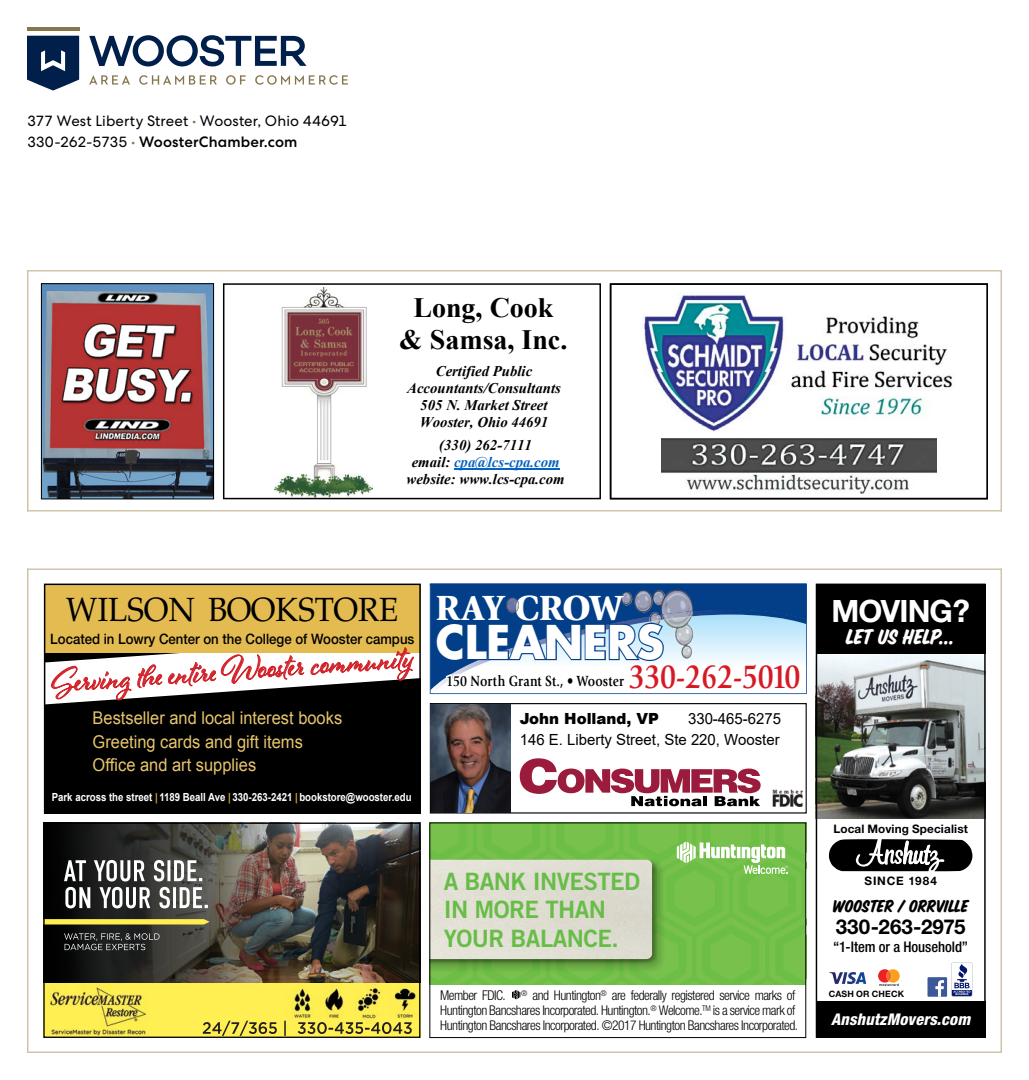
<style>
.page{position:relative;width:1029px;height:1080px;background:#fff}
.page>*{position:absolute;margin:0;border:0;box-sizing:border-box;transform-origin:0 0}
.t1{font:700 45.3px "Futura";letter-spacing:-.005em;color:#fff}
.t2{font:36.75px "Al Fresco";color:#d2232a;scale:.94 1}
.t3{font:900 36.45px "Giovanni";letter-spacing:-.025em;color:#fff}
.t4{font:700 35.25px "Giovanni";letter-spacing:-.02em;color:#d71925;scale:.81 1}
.t5{font:33.6px "Palatino LT Std";color:#000;scale:.94 1}
.t6{font:700 30.75px "Helvetica Neue East A";letter-spacing:-.03em;color:#fff}
.t7{font:700 28.05px/32.1px "Times New Roman";color:#000;text-align:center}
.t8{font:24px/28.7px "Trade Gothic Bold Two";letter-spacing:-.025em;color:#68bd49}
.t9{font:23.4px "Sign Painter House Slant";letter-spacing:-.015em;color:#fff}
.t10{font:700 20.55px "Helvetica Neue East A";letter-spacing:.01em;color:#000}
.t11{font:19.05px "Sign Painter House Slant";letter-spacing:-.01em;color:#000}
.t12{font:17.55px/24px "Arial";color:#e7c56d;scale:.94 1}
.t13{font:italic 800 condensed 16.2px "Helvetica Neue";letter-spacing:.015em;color:#fff}
.t14{font:15.3px/20.7px "Arial";color:#000}
.t15{font:700 15.3px "Giovanni";letter-spacing:.01em;color:#000;scale:.81 1}
.t16{font:15px "Centra No 2";letter-spacing:.005em;color:#000}
.t17{font:500 15px "Centra No 2";letter-spacing:.01em;color:#000}
.t18{font:italic 700 14.7px/17px "Times New Roman";color:#000;text-align:center}
.t19{font:500 condensed 14.7px "Helvetica Neue";letter-spacing:-.005em;color:#000}
.t20{font:500 14.4px "Helvetica Neue";color:#000;scale:.92 1}
.t21{font:13.5px/15px "Helvetica Neue Light Cond H";letter-spacing:-.035em;color:#000}
.t22{font:700 11.7px "Helvetica Neue East A";letter-spacing:.015em;color:#000}
.t23{font:700 11.7px "Helvetica Neue East A";letter-spacing:.07em;color:#000}
.t24{font:700 11.25px "Arial";color:#fff;scale:.86 1}
.t25{font:700 8.85px "Helvetica Neue East A";letter-spacing:.015em;color:#000}
.s1{color:#85764f}
.s2{font-weight:400}
.s3{font-weight:400;color:#85764f}
.s4{color:#0563c1}
.s5{color:#ddb12c}
.s6{font-weight:900}
</style>
<div class="page">
<svg style="left:89px;top:35px;width:218px;height:31px"></svg>
<svg style="left:89px;top:75px;width:41px;height:10px"></svg>
<svg style="left:139px;top:75px;width:78px;height:10px"></svg>
<svg style="left:226px;top:75px;width:20px;height:10px"></svg>
<svg style="left:255px;top:75px;width:93px;height:10px"></svg>
<svg style="left:27px;top:36px;width:52px;height:55px"></svg>
<hr style="left:27px;top:27px;width:52px;height:4px;background:#85764f">
<img style="left:43px;top:285px;width:169px;height:212px">
<div style="left:41px;top:283px;width:173px;height:216px;border:1px solid #000"></div>
<hr style="left:454px;top:468px;width:106px;height:2px;background:#0563c1">
<img style="left:275px;top:288px;width:98px;height:209px">
<div style="left:223px;top:283px;width:378px;height:216px;border:1px solid #000"></div>
<hr style="left:27px;top:510px;width:975px;height:1px;background:#cec4a8">
<hr style="left:27px;top:270px;width:975px;height:1px;background:#cec4a8">
<hr style="left:1001px;top:270px;width:1px;height:241px;background:#cec4a8">
<hr style="left:27px;top:270px;width:1px;height:241px;background:#cec4a8">
<div style="left:816px;top:584px;width:170px;height:70px;background:#000"></div>
<img style="left:818px;top:654px;width:166px;height:164px">
<div style="left:816px;top:1001px;width:170px;height:37px;background:#000"></div>
<svg style="left:951px;top:962px;width:21px;height:35px"></svg>
<div style="left:928px;top:977px;width:19px;height:20px;background:#3b5999"></div>
<svg style="left:935px;top:980px;width:9px;height:17px"></svg>
<svg style="left:829px;top:839px;width:144px;height:32px"></svg>
<svg style="left:829px;top:972px;width:37px;height:12px"></svg>
<svg style="left:878px;top:969px;width:22px;height:17px"></svg>
<div style="left:816px;top:584px;width:170px;height:454px;border:1px solid #000"></div>
<svg style="left:431px;top:825px;width:373px;height:174px;background:#a4cd88"></svg>
<div style="left:429px;top:823px;width:377px;height:215px;border:1px solid #000"></div>
<img style="left:45px;top:825px;width:373px;height:159px">
<img style="left:45px;top:984px;width:373px;height:52px">
<img style="left:45px;top:919px;width:165px;height:6px">
<div style="left:43px;top:823px;width:377px;height:215px;border:1px solid #000"></div>
<svg style="left:430px;top:584px;width:377px;height:110px"></svg>
<svg style="left:520px;top:758px;width:241px;height:48px"></svg>
<div style="left:430px;top:703px;width:377px;height:111px;border:1px solid #000"></div>
<img style="left:431px;top:704px;width:80px;height:109px">
<img style="left:773px;top:790px;width:29px;height:16px">
<div style="left:44px;top:650px;width:377px;height:164px;background:#000"></div>
<div style="left:44px;top:584px;width:377px;height:69px;background:#e3bb51"></div>
<svg style="left:46px;top:647px;width:373px;height:58px"></svg>
<div style="left:44px;top:584px;width:377px;height:230px;border:1px solid #000"></div>
<hr style="left:27px;top:1052px;width:975px;height:1px;background:#cec4a8">
<hr style="left:1001px;top:569px;width:1px;height:484px;background:#cec4a8">
<hr style="left:27px;top:569px;width:975px;height:1px;background:#cec4a8">
<hr style="left:27px;top:569px;width:1px;height:484px;background:#cec4a8">
<img style="left:643px;top:293px;width:310px;height:139px">
<img style="left:662px;top:439px;width:275px;height:54px">
<div style="left:610px;top:283px;width:378px;height:216px;border:2px solid #000"></div>
<p class="t16" style="left:27px;top:112px;width:322px">377 West Liberty Street <span class="s1">•</span> Wooster, Ohio 44691</p>
<p class="t17" style="left:27px;top:133px;width:272px"><span class="s2">330-262-5735</span> <span class="s3">•</span> WoosterChamber.com</p>
<p class="t7" style="left:399px;top:291px;width:170px">Long, Cook &amp; Samsa, Inc.</p>
<p class="t18" style="left:407px;top:362px;width:155px">Certified Public<br>Accountants/Consultants<br>505 N. Market Street<br>Wooster, Ohio 44691</p>
<p class="t18" style="left:406px;top:436px;width:160px">(330) 262-7111<br>email: <span class="s4">cpa@lcs-cpa.com </span>website: www.lcs-cpa.com</p>
<p class="t5" style="left:66px;top:590px;width:355px">WILSON BOOKSTORE</p>
<p class="t20" style="left:50px;top:630px;width:397px">Located in Lowry Center on the College of Wooster campus</p>
<p class="t2" style="left:50px;top:658px;width:388px;rotate:-4deg">Serving the entire Wooster community</p>
<p class="t12" style="left:93px;top:705px;width:267px">Bestseller and local interest books<br>Greeting cards and gift items<br>Office and art supplies</p>
<p class="t24" style="left:52px;top:791px;width:420px">Park across the street <span class="s5">|</span> 1189 Beall Ave <span class="s5">|</span> 330-263-2421 <span class="s5">|</span> bookstore@wooster.edu</p>
<p class="t3" style="left:436px;top:586px;width:189px">RAY CROW</p>
<p class="t1" style="left:436px;top:611px;width:230px">CLEANERS</p>
<p class="t15" style="left:446px;top:672px;width:221px">150 North Grant St., • Wooster</p>
<p class="t4" style="left:629px;top:656px;width:213px">330-262-5010</p>
<p class="t14" style="left:520px;top:708px;width:261px"><span class="s6">John Holland, VP<br></span>146 E. Liberty Street, Ste 220, Wooster</p>
<p class="t14" style="left:688px;top:708px;width:95px">330-465-6275</p>
<p class="t8" style="left:444px;top:866px;width:198px">A BANK INVESTED<br>IN MORE THAN<br>YOUR BALANCE.</p>
<p class="t21" style="left:440px;top:988px;width:359px">Member FDIC. <sup>®</sup> and Huntington<sup>®</sup> are federally registered service marks of<br>Huntington Bancshares Incorporated. Huntington.<sup>®</sup> Welcome.<sup>TM</sup> is a service mark of<br>Huntington Bancshares Incorporated. ©2017 Huntington Bancshares Incorporated.</p>
<p class="t6" style="left:832px;top:592px;width:140px">MOVING?</p>
<p class="t9" style="left:847px;top:626px;width:110px">LET US HELP...</p>
<p class="t22" style="left:833px;top:821px;width:136px">Local Moving Specialist</p>
<p class="t23" style="left:865px;top:874px;width:74px">SINCE 1984</p>
<p class="t11" style="left:833px;top:897px;width:137px">WOOSTER / ORRVILLE</p>
<p class="t10" style="left:836px;top:914px;width:132px">330-263-2975</p>
<p class="t19" style="left:833px;top:938px;width:136px">“1-Item or a Household”</p>
<p class="t25" style="left:829px;top:988px;width:77px">CASH OR CHECK</p>
<p class="t13" style="left:831px;top:1009px;width:141px">AnshutzMovers.com</p>
</div>
